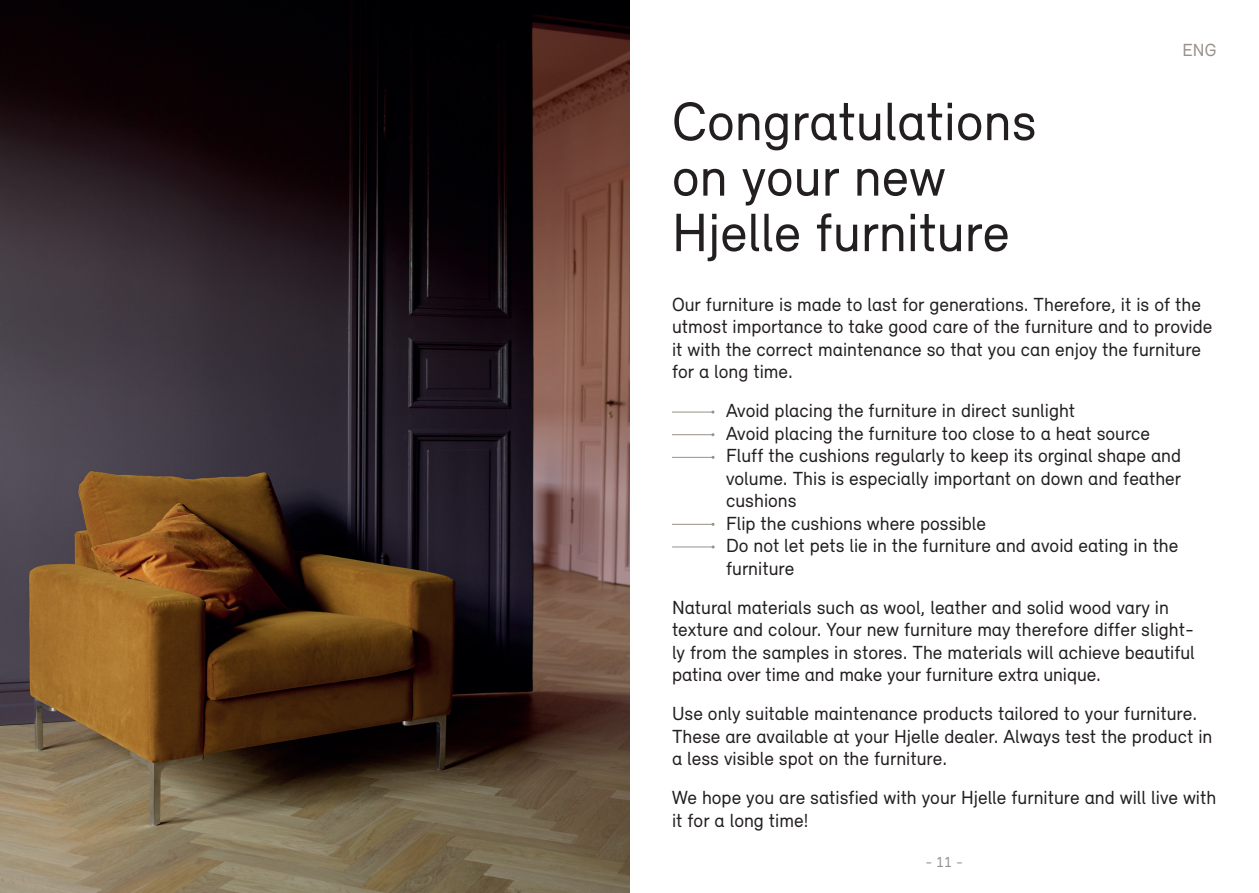
<style>
.page{position:relative;width:1259px;height:893px;background:#fff}
.page>*{position:absolute;margin:0;border:0;box-sizing:border-box;transform-origin:0 0}
.t1{font:55.5px/55.5px "Relevant";color:#231f20}
.t2{font:19.5px/22.5px "Relevant";color:#231f20}
.t3{font:18px "Relevant";color:#97918a}
.t4{font:15px "Relevant";color:#97918a}
</style>
<div class="page">
<img style="left:0;top:0;width:629px;height:893px">
<hr style="left:672px;top:457px;width:41px;height:1px;background:#97918a">
<hr style="left:672px;top:412px;width:41px;height:1px;background:#97918a">
<hr style="left:672px;top:434px;width:41px;height:1px;background:#97918a">
<hr style="left:672px;top:547px;width:41px;height:1px;background:#97918a">
<hr style="left:672px;top:524px;width:41px;height:1px;background:#97918a">
<p class="t3" style="left:1182px;top:39px;width:35px">ENG</p>
<h1 class="t1" style="left:672px;top:93px;width:366px">Congratulations on your new<br>Hjelle furniture</h1>
<p class="t2" style="left:672px;top:293px;width:542px">Our furniture is made to last for generations. Therefore, it is of the utmost importance to take good care of the furniture and to provide it with the correct maintenance so that you can enjoy the furniture for a long time.</p>
<p class="t2" style="left:726px;top:399px;width:456px">Avoid placing the furniture in direct sunlight<br>Avoid placing the furniture too close to a heat source Fluff the cushions regularly to keep its orginal shape and volume. This is especially important on down and feather cushions<br>Flip the cushions where possible<br>Do not let pets lie in the furniture and avoid eating in the furniture</p>
<p class="t2" style="left:672px;top:596px;width:524px">Natural materials such as wool, leather and solid wood vary in texture and colour. Your new furniture may therefore differ slight&shy;ly from the samples in stores. The materials will achieve beautiful patina over time and make your furniture extra unique.</p>
<p class="t2" style="left:672px;top:702px;width:542px">Use only suitable maintenance products tailored to your furniture.<br>These are available at your Hjelle dealer. Always test the product in a less visible spot on the furniture.</p>
<p class="t2" style="left:672px;top:786px;width:546px">We hope you are satisfied with your Hjelle furniture and will live with it for a long time!</p>
<p class="t4" style="left:925px;top:852px;width:39px">- 11 -</p>
</div>
